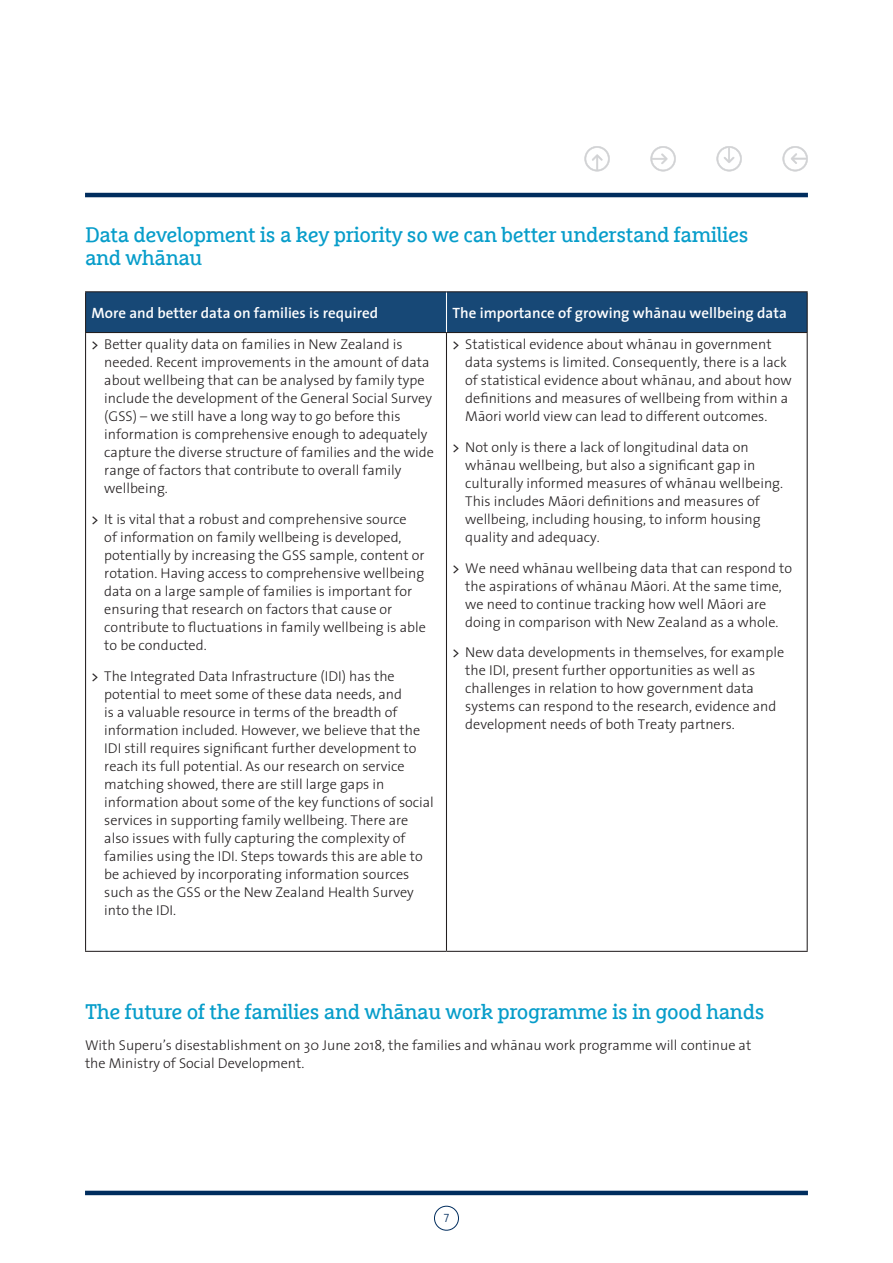
<style>
.page{position:relative;width:893px;height:1263px;background:#fff}
.page>*{position:absolute;margin:0;border:0;box-sizing:border-box;transform-origin:0 0}
.Subhead_1{font:21px/23.1px "Marselis Slab Maori";letter-spacing:-.02em;color:#079dca}
.Body{font:600 15px "Maori Sans";color:#fff}
.Body-2{font:300 14.25px/18px "Maori Sans";color:#231f20}
.t1{font:12px "Maori Sans Light Caps";color:#002d5e}
.s1{font-family:"The Sans";font-weight:400}
</style>
<div class="page">
<div style="left:434px;top:1206px;width:25px;height:24px;border:1px solid #002d5e;border-radius:50%"></div>
<hr style="left:85px;top:1191px;width:723px;height:4px;background:#002d5e">
<hr style="left:85px;top:193px;width:723px;height:4px;background:#002d5e">
<svg style="left:584px;top:146px;width:26px;height:25px"></svg>
<svg style="left:650px;top:146px;width:26px;height:25px"></svg>
<svg style="left:716px;top:146px;width:26px;height:25px"></svg>
<svg style="left:782px;top:146px;width:26px;height:25px"></svg>
<div style="left:86px;top:292px;width:721px;height:40px;background:#174876"></div>
<hr style="left:85px;top:333px;width:1px;height:618px;background:#231f20">
<hr style="left:446px;top:333px;width:1px;height:618px;background:#231f20">
<hr style="left:807px;top:333px;width:1px;height:618px;background:#231f20">
<hr style="left:85px;top:951px;width:361px;height:1px;background:#231f20">
<hr style="left:446px;top:951px;width:362px;height:1px;background:#231f20">
<hr style="left:446px;top:292px;width:1px;height:40px;background:#fff">
<hr style="left:85px;top:332px;width:361px;height:1px;background:#231f20">
<hr style="left:446px;top:332px;width:362px;height:1px;background:#231f20">
<hr style="left:85px;top:291px;width:361px;height:1px;background:#231f20">
<hr style="left:85px;top:292px;width:1px;height:40px;background:#231f20">
<hr style="left:446px;top:291px;width:362px;height:1px;background:#231f20">
<hr style="left:807px;top:292px;width:1px;height:40px;background:#231f20">
<p class="Subhead_1" style="left:85px;top:223px;width:665px">Data development is a key priority so we can better understand families and whānau</p>
<p class="Body" style="left:92px;top:300px;width:288px">More and better data on families is required</p>
<p class="Body" style="left:452px;top:300px;width:336px">The importance of growing whānau wellbeing data</p>
<p class="Body-2" style="left:104px;top:335px;width:331px;text-indent:-13px"><span class="s1">&gt;</span> Better quality data on families in New Zealand is needed. Recent improvements in the amount of data about wellbeing that can be analysed by family type include the development of the General Social Survey (GSS) – we still have a long way to go before this information is comprehensive enough to adequately capture the diverse structure of families and the wide range of factors that contribute to overall family wellbeing.</p>
<p class="Body-2" style="left:104px;top:509px;width:323px;text-indent:-13px"><span class="s1">&gt;</span> It is vital that a robust and comprehensive source<br>of information on family wellbeing is developed, potentially by increasing the GSS sample, content or rotation. Having access to comprehensive wellbeing data on a large sample of families is important for ensuring that research on factors that cause or contribute to fluctuations in family wellbeing is able to be conducted.</p>
<p class="Body-2" style="left:104px;top:666px;width:331px;text-indent:-13px"><span class="s1">&gt;</span> The Integrated Data Infrastructure (IDI) has the potential to meet some of these data needs, and<br>is a valuable resource in terms of the breadth of information included. However, we believe that the IDI still requires significant further development to reach its full potential. As our research on service matching showed, there are still large gaps in information about some of the key functions of social services in supporting family wellbeing. There are also issues with fully capturing the complexity of families using the IDI. Steps towards this are able to be achieved by incorporating information sources such as the GSS or the New Zealand Health Survey into the IDI.</p>
<p class="Body-2" style="left:465px;top:335px;width:328px;text-indent:-13px"><span class="s1">&gt;</span> Statistical evidence about whānau in government data systems is limited. Consequently, there is a lack of statistical evidence about whānau, and about how definitions and measures of wellbeing from within a Māori world view can lead to different outcomes.</p>
<p class="Body-2" style="left:465px;top:437px;width:319px;text-indent:-13px"><span class="s1">&gt;</span> Not only is there a lack of longitudinal data on whānau wellbeing, but also a significant gap in culturally informed measures of whānau wellbeing.<br>This includes Māori definitions and measures of wellbeing, including housing, to inform housing quality and adequacy.</p>
<p class="Body-2" style="left:465px;top:558px;width:328px;text-indent:-13px"><span class="s1">&gt;</span> We need whānau wellbeing data that can respond to the aspirations of whānau Māori. At the same time, we need to continue tracking how well Māori are doing in comparison with New Zealand as a whole.</p>
<p class="Body-2" style="left:465px;top:643px;width:321px;text-indent:-13px"><span class="s1">&gt;</span> New data developments in themselves, for example the IDI, present further opportunities as well as challenges in relation to how government data systems can respond to the research, evidence and development needs of both Treaty partners.</p>
<p class="Subhead_1" style="left:85px;top:1000px;width:681px">The future of the families and whānau work programme is in good hands</p>
<p class="Body-2" style="left:85px;top:1036px;width:668px">With Superu’s disestablishment on 30 June 2018, the families and whānau work programme will continue at the Ministry of Social Development.</p>
<p class="t1" style="left:444px;top:1208px;width:7px">7</p>
</div>
